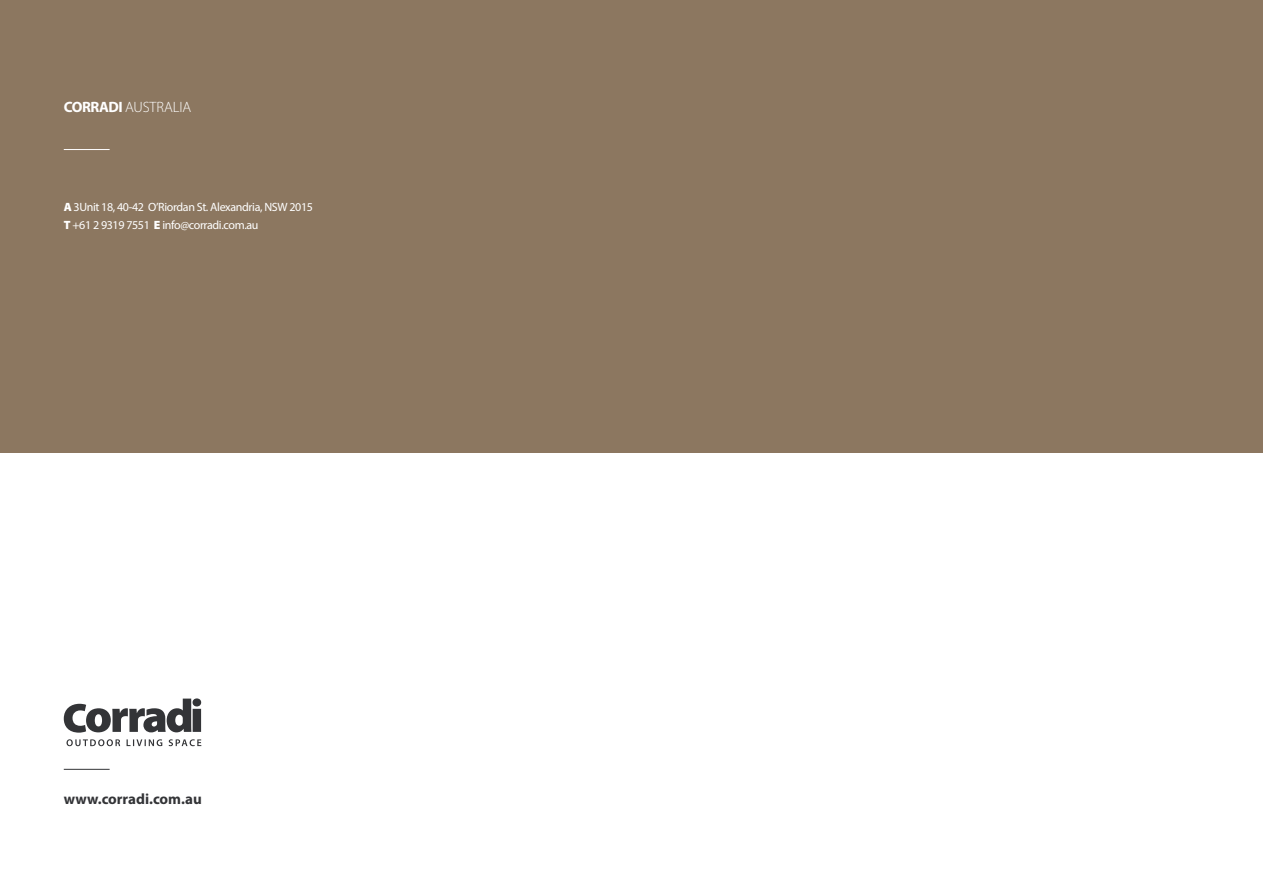
<style>
.page{position:relative;width:1263px;height:893px;background:#fff}
.page>*{position:absolute;margin:0;border:0;box-sizing:border-box;transform-origin:0 0}
.t1{font:700 15px "Myriad Pro";color:#333437}
.t2{font:300 15px "Myriad Pro";letter-spacing:-.005em;color:#fff}
.t3{font:12px/18.1px "Myriad Pro";letter-spacing:-.03em;color:#fff}
.s1{font-weight:700}
.s2{font-weight:900}
</style>
<div class="page">
<div style="left:0;top:0;width:1263px;height:452px;background:#8c7760"></div>
<svg style="left:64px;top:698px;width:137px;height:48px"></svg>
<hr style="left:64px;top:149px;width:46px;height:1px;background:#fff">
<hr style="left:64px;top:769px;width:46px;height:1px;background:#333437">
<p class="t2" style="left:64px;top:99px;width:129px"><span class="s1">CORRADI</span> AUSTRALI A</p>
<p class="t3" style="left:64px;top:198px;width:251px"><span class="s2">A</span> 3Unit 18, 40-42 O’Riordan St. Alexandria, NSW 2015<br><span class="s2">T</span> +61 2 9319 7551 <span class="s2">E</span> info@corradi.com.au</p>
<p class="t1" style="left:64px;top:789px;width:139px">www.corradi.com.au</p>
</div>
